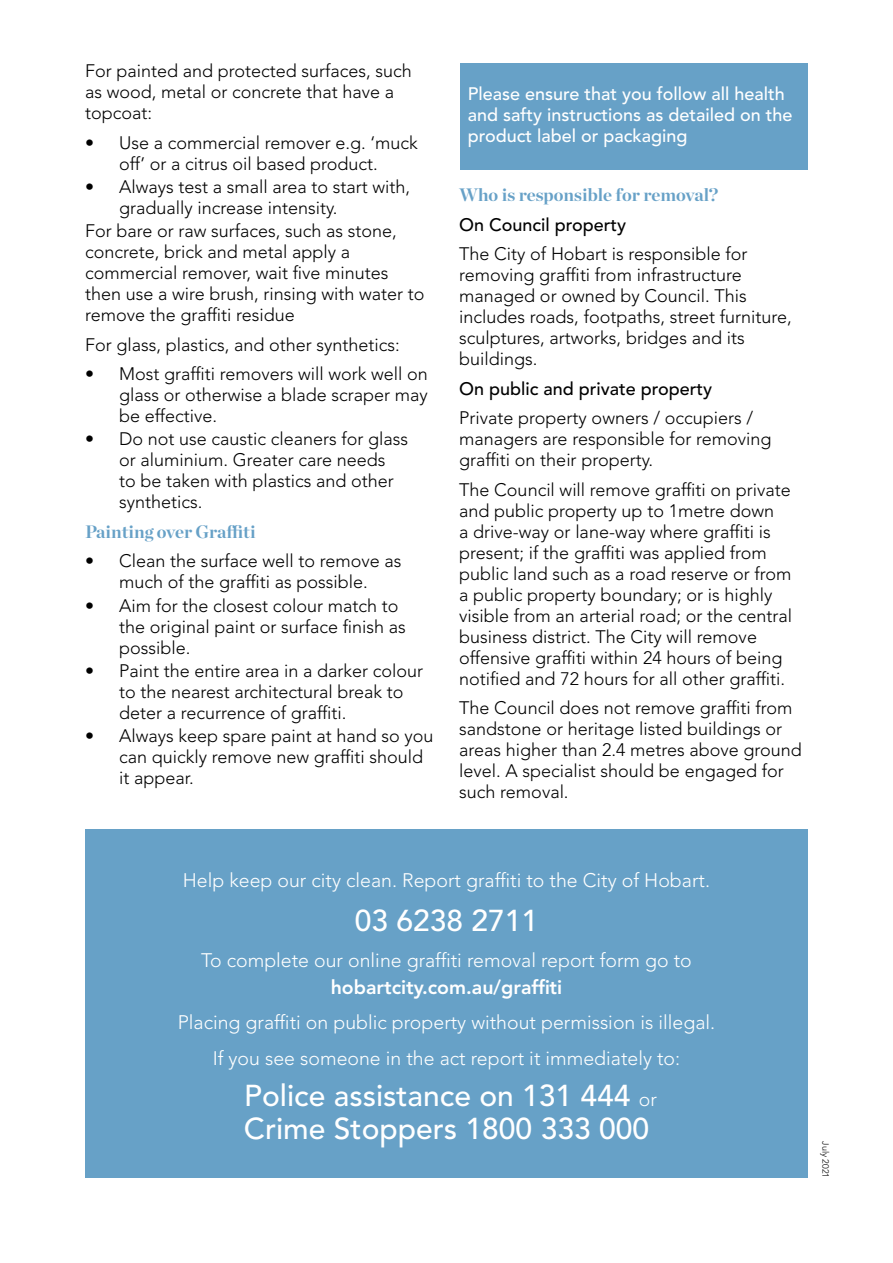
<style>
.page{position:relative;width:893px;height:1263px;background:#fff}
.page>*{position:absolute;margin:0;border:0;box-sizing:border-box;transform-origin:0 0}
.t1{font:500 30px/33px "Avenir LT Std";color:#fff}
.t2{font:300 19.5px/35.5px "Avenir LT Std";color:#fff;text-align:center}
.t3{font:800 19.5px "Avenir LT Std";color:#fff}
.t4{font:300 18px/21px "Avenir LT Std";color:#000}
.t5{font:500 18px/21px "Avenir LT Std";color:#fff}
.t6{font:700 18px "Chronicle Display";color:#67a1c7}
.t7{font:500 18px "Avenir LT Std";color:#000}
.t8{font:300 9px "Avenir LT Std";color:#000}
.s1{font-weight:300;font-size:19.5px}
</style>
<div class="page">
<div style="left:460px;top:64px;width:347px;height:106px;background:#67a1c7"></div>
<div style="left:85px;top:829px;width:723px;height:349px;background:#67a1c7"></div>
<p class="t4" style="left:85px;top:61px;width:328px">For painted and protected surfaces, such as wood, metal or concrete that have a topcoat:</p>
<p class="t4" style="left:85px;top:132px;width:334px;text-align:center">• Use a commercial remover e.g. ‘muck off’ or a citrus oil based product.</p>
<p class="t4" style="left:119px;top:176px;width:293px;text-indent:-34px">• Always test a small area to start with, gradually increase intensity.</p>
<p class="t4" style="left:85px;top:221px;width:341px">For bare or raw surfaces, such as stone, concrete, brick and metal apply a commercial remover, wait five minutes then use a wire brush, rinsing with water to remove the graffiti residue</p>
<p class="t4" style="left:85px;top:334px;width:316px">For glass, plastics, and other synthetics:</p>
<p class="t4" style="left:119px;top:364px;width:310px;text-align:justify;text-indent:-34px">• Most graffiti removers will work well on glass or otherwise a blade scraper may be effective.</p>
<p class="t4" style="left:119px;top:429px;width:291px;text-indent:-34px">• Do not use caustic cleaners for glass or aluminium. Greater care needs<br>to be taken with plastics and other synthetics.</p>
<p class="t6" style="left:85px;top:517px;width:172px">Painting over Graffiti</p>
<p class="t4" style="left:85px;top:551px;width:318px;text-align:center">• Clean the surface well to remove as much of the graffiti as possible.</p>
<p class="t4" style="left:119px;top:595px;width:288px;text-indent:-34px">• Aim for the closest colour match to the original paint or surface finish as possible.</p>
<p class="t4" style="left:119px;top:660px;width:306px;text-indent:-34px">• Paint the entire area in a darker colour to the nearest architectural break to deter a recurrence of graffiti.</p>
<p class="t4" style="left:119px;top:725px;width:316px;text-indent:-34px">• Always keep spare paint at hand so you can quickly remove new graffiti should it appear.</p>
<p class="t5" style="left:468px;top:84px;width:326px">Please ensure that you follow all health and safty instructions as detailed on the product label or packaging</p>
<p class="t6" style="left:459px;top:180px;width:260px">Who is responsible for removal?</p>
<p class="t7" style="left:459px;top:214px;width:169px">On Council property</p>
<p class="t4" style="left:459px;top:243px;width:334px">The City of Hobart is responsible for removing graffiti from infrastructure managed or owned by Council. This includes roads, footpaths, street furniture, sculptures, artworks, bridges and its buildings.</p>
<p class="t7" style="left:459px;top:378px;width:255px">On public and private property</p>
<p class="t4" style="left:459px;top:408px;width:314px">Private property owners / occupiers / managers are responsible for removing graffiti on their property.</p>
<p class="t4" style="left:459px;top:479px;width:334px">The Council will remove graffiti on private and public property up to 1metre down<br>a drive-way or lane-way where graffiti is present; if the graffiti was applied from public land such as a road reserve or from a public property boundary; or is highly visible from an arterial road; or the central business district. The City will remove offensive graffiti within 24 hours of being notified and 72 hours for all other graffiti.</p>
<p class="t4" style="left:459px;top:698px;width:344px">The Council does not remove graffiti from sandstone or heritage listed buildings or areas higher than 2.4 metres above ground level. A specialist should be engaged for such removal.</p>
<p class="t2" style="left:183px;top:863px;width:529px">Help keep our city clean. Report graffiti to the City of Hobart.</p>
<h1 class="t1" style="left:355px;top:905px;width:185px">03 6238 2711</h1>
<p class="t2" style="left:201px;top:942px;width:492px">To complete our online graffiti removal report form go to</p>
<p class="t3" style="left:331px;top:975px;width:233px">hobartcity.com.au/graffiti</p>
<p class="t2" style="left:178px;top:1005px;width:539px">Placing graffiti on public property without permission is illegal.<br>If you see someone in the act report it immediately to:</p>
<h1 class="t1" style="left:244px;top:1080px;width:415px">Police assistance on 131 444 <span class="s1">or<br></span>Crime Stoppers 1800 333 000</h1>
<p class="t8" style="left:831px;top:1141px;width:38px;rotate:90deg">July 2021</p>
</div>
